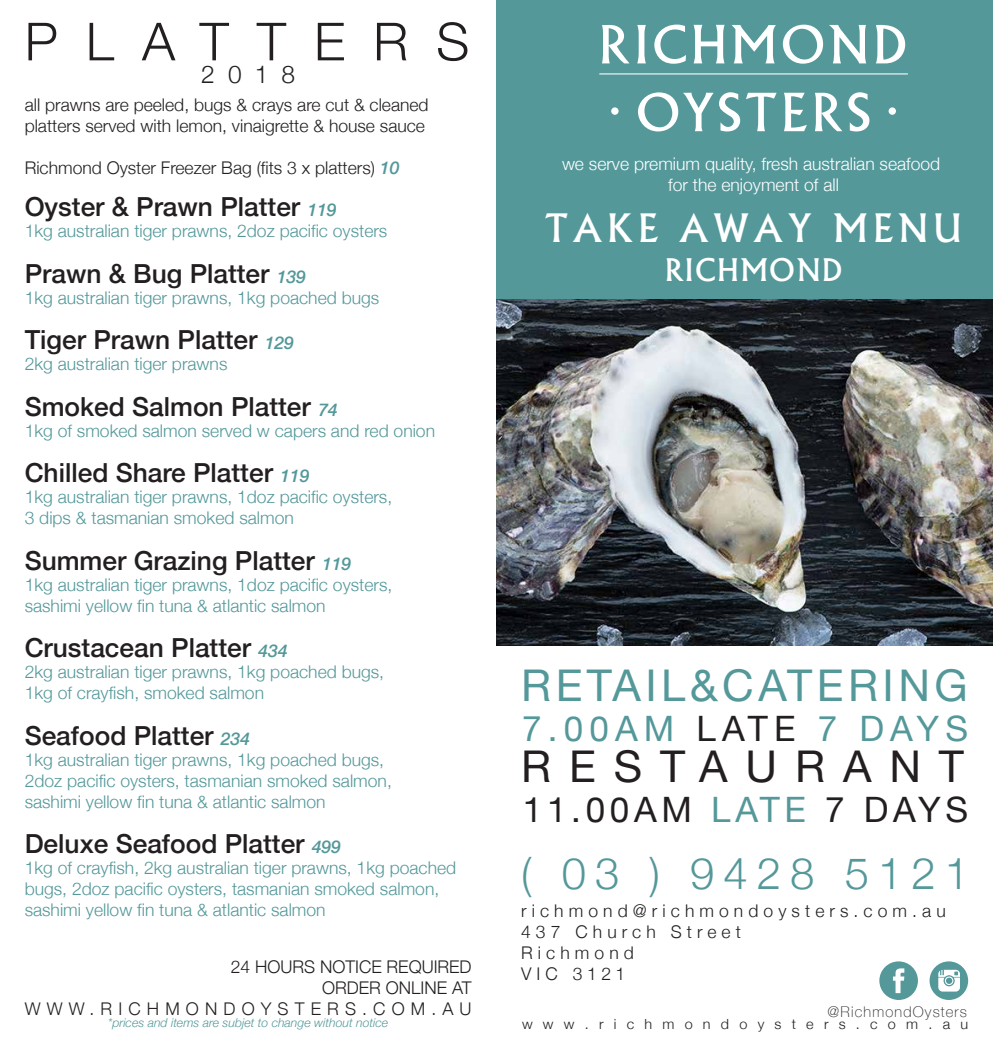
<style>
.page{position:relative;width:993px;height:1042px;background:#fff}
.page>*{position:absolute;margin:0;border:0;box-sizing:border-box;transform-origin:0 0}
.t1{font:300 52.5px "Helvetica Neue";letter-spacing:.535em;color:#231f20}
.t2{font:43.75px "Helvetica Neue";letter-spacing:.105em;color:#54989a}
.t3{font:300 43.75px "Helvetica Neue";letter-spacing:.205em;color:#54989a}
.t4{font:43.75px "Helvetica Neue";letter-spacing:.41em;color:#231f20}
.t5{font:500 37.45px "Albertus";letter-spacing:.125em;color:#fff}
.t6{font:35px "Helvetica Neue";letter-spacing:.135em;color:#231f20}
.t7{font:35px "Helvetica Neue";letter-spacing:.175em;color:#54989a}
.t8{font:500 29.75px "Albertus";letter-spacing:.045em;color:#fff}
.t9{font:500 26.25px "Helvetica Neue";color:#231f20}
.t10{font:300 24.5px "Helvetica Neue";color:#231f20}
.t11{font:300 17.5px/21px "Helvetica Neue";color:#54989a}
.t12{font:300 17.5px/21px "Helvetica Neue";color:#231f20}
.t13{font:300 17.5px/21px "Helvetica Neue";color:#fff;text-align:center}
.t14{font:300 17.5px/21px "Helvetica Neue";letter-spacing:.29em;color:#231f20}
.t15{font:100 14.7px "Helvetica Neue";letter-spacing:.08em;color:#231f20}
.t16{font:300 14px "Helvetica Neue";letter-spacing:.71em;color:#231f20}
.t17{font:italic 300 12.25px "Helvetica Neue";color:#54989a}
.s1{font-weight:500;font-style:italic;color:#54989a}
.s2{font-style:italic;font-size:17.5px;color:#54989a}
.s3{color:#231f20}
.s4{color:#54989a}
</style>
<div class="page">
<img style="left:496px;top:299px;width:496px;height:346px">
<div style="left:496px;top:0;width:496px;height:299px;background:#54989a"></div>
<hr style="left:599px;top:73px;width:308px;height:1px;background:#fff">
<svg style="left:602px;top:25px;width:302px;height:39px"></svg>
<svg style="left:611px;top:92px;width:284px;height:39px"></svg>
<svg style="left:929px;top:961px;width:38px;height:39px"></svg>
<svg style="left:879px;top:961px;width:38px;height:39px"></svg>
<h1 class="t1" style="left:25px;top:-1px;width:446px">PLATTERS</h1>
<h3 class="t10" style="left:201px;top:55px;width:95px">2018</h3>
<p class="t12" style="left:25px;top:93px;width:405px">all prawns are peeled, bugs &amp; crays are cut &amp; cleaned platters served with lemon, vinaigrette &amp; house sauce</p>
<p class="t12" style="left:25px;top:156px;width:376px">Richmond Oyster Freezer Bag (fits 3 x platters) <span class="s1">10</span></p>
<h3 class="t9" style="left:25px;top:186px;width:313px">Oyster &amp; Prawn Platter <span class="s2">119</span></h3>
<p class="t11" style="left:25px;top:219px;width:364px">1kg australian tiger prawns, 2doz pacific oysters</p>
<h3 class="t9" style="left:25px;top:252px;width:283px">Prawn &amp; Bug Platter <span class="s2">139</span></h3>
<p class="t11" style="left:25px;top:286px;width:356px">1kg australian tiger prawns, 1kg poached bugs</p>
<h3 class="t9" style="left:25px;top:319px;width:270px">Tiger Prawn Platter <span class="s2">129</span></h3>
<p class="t11" style="left:25px;top:352px;width:204px">2kg australian tiger prawns</p>
<h3 class="t9" style="left:25px;top:385px;width:314px">Smoked Salmon Platter <span class="s2">74</span></h3>
<p class="t11" style="left:25px;top:419px;width:412px">1kg of smoked salmon served w capers and red onion</p>
<h3 class="t9" style="left:25px;top:452px;width:286px">Chilled Share Platter <span class="s2">119</span></h3>
<p class="t11" style="left:25px;top:485px;width:369px">1kg australian tiger prawns, 1doz pacific oysters,<br>3 dips &amp; tasmanian smoked salmon</p>
<h3 class="t9" style="left:25px;top:539px;width:328px">Summer Grazing Platter <span class="s2">119</span></h3>
<p class="t11" style="left:25px;top:573px;width:369px">1kg australian tiger prawns, 1doz pacific oysters, sashimi yellow fin tuna &amp; atlantic salmon</p>
<h3 class="t9" style="left:25px;top:627px;width:264px">Crustacean Platter <span class="s2">434</span></h3>
<p class="t11" style="left:25px;top:660px;width:361px">2kg australian tiger prawns, 1kg poached bugs,<br>1kg of crayfish, smoked salmon</p>
<h3 class="t9" style="left:25px;top:714px;width:227px">Seafood Platter <span class="s2">234</span></h3>
<p class="t11" style="left:25px;top:748px;width:368px">1kg australian tiger prawns, 1kg poached bugs,<br>2doz pacific oysters, tasmanian smoked salmon, sashimi yellow fin tuna &amp; atlantic salmon</p>
<h3 class="t9" style="left:25px;top:823px;width:318px">Deluxe Seafood Platter <span class="s2">499</span></h3>
<p class="t11" style="left:25px;top:856px;width:433px">1kg of crayfish, 2kg australian tiger prawns, 1kg poached bugs, 2doz pacific oysters, tasmanian smoked salmon, sashimi yellow fin tuna &amp; atlantic salmon</p>
<p class="t12" style="left:25px;top:955px;width:448px;text-align:right">24 HOURS NOTICE REQUIRED<br>ORDER ONLINE AT<br>WWW.RICHMONDOYSTERS.COM.AU</p>
<p class="t17" style="left:108px;top:1013px;width:281px">*prices and items are subjet to change without notice</p>
<p class="t13" style="left:562px;top:152px;width:379px">we serve premium quality, fresh australian seafood for the enjoyment of all</p>
<h3 class="t5" style="left:544px;top:205px;width:419px">TAKE AWAY MENU</h3>
<h3 class="t8" style="left:664px;top:251px;width:180px">RICHMOND</h3>
<h2 class="t2" style="left:521px;top:654px;width:448px">RETAIL&amp;CATERING</h2>
<h3 class="t7" style="left:522px;top:704px;width:447px">7.00AM <span class="s3">LATE</span> 7 DAYS</h3>
<h2 class="t4" style="left:521px;top:734px;width:444px">RESTAURANT</h2>
<h3 class="t6" style="left:522px;top:784px;width:446px">11.00AM <span class="s4">LATE</span> 7 DAYS</h3>
<h2 class="t3" style="left:521px;top:838px;width:449px">( 03 ) 9428 5121</h2>
<p class="t14" style="left:521px;top:899px;width:426px">richmond@richmondoysters.com.au<br>437 Church Street<br>Richmond<br>VIC 3121</p>
<p class="t15" style="left:827px;top:1000px;width:141px">@RichmondOysters</p>
<p class="t16" style="left:522px;top:1012px;width:447px">www.richmondoysters.com.au</p>
</div>
